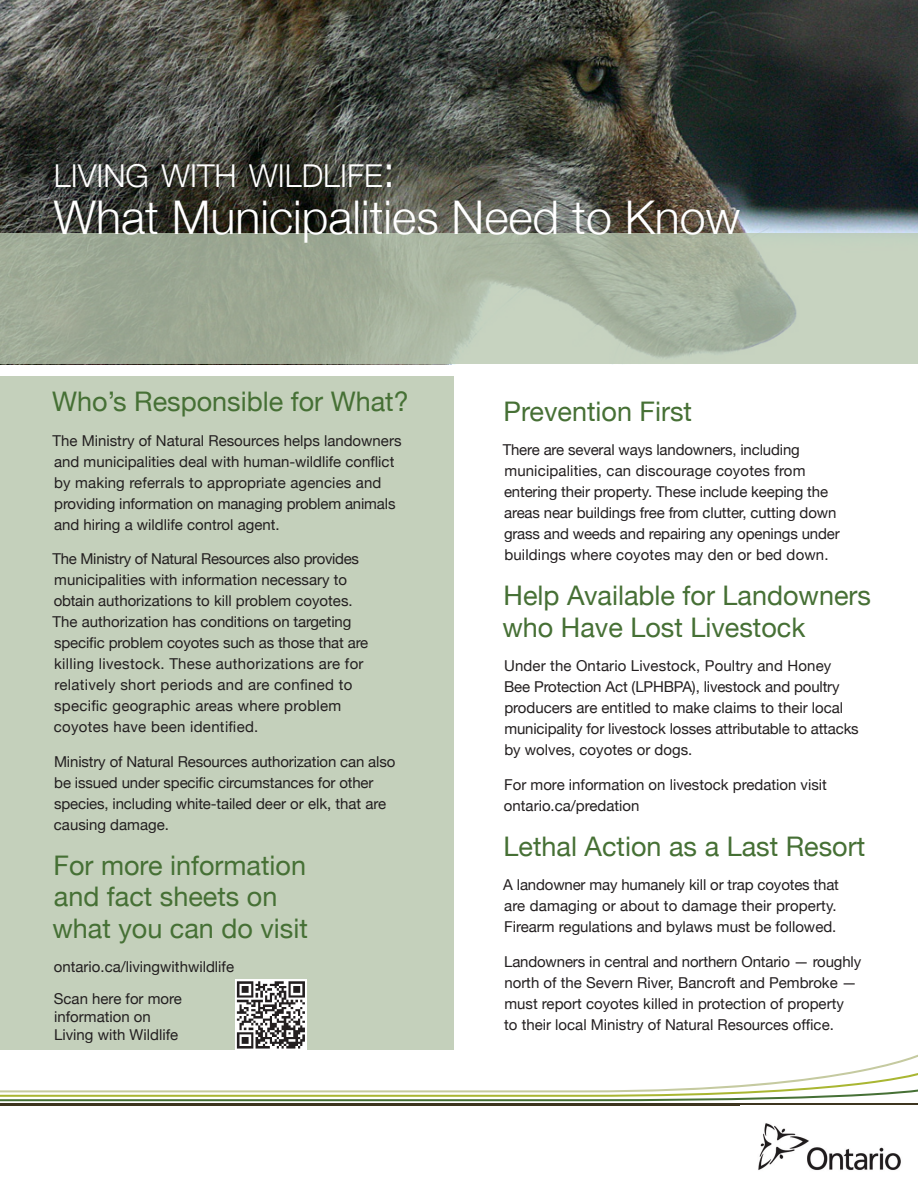
<style>
.page{position:relative;width:918px;height:1188px;background:#fff}
.page>*{position:absolute;margin:0;border:0;box-sizing:border-box;transform-origin:0 0}
.Heading{font:300 46.5px "Helvetica Neue";color:#fff}
.SecondHeading{font:300 31.5px "Helvetica Neue";color:#fff}
.SubHeading{font:27px/31.5px "Helvetica Neue";color:#467035}
.Body{font:15px/21px "Helvetica Neue";color:#231f20}
.SubHeading-2{font:15px/21px "Helvetica Neue";letter-spacing:-.01em;color:#231f20}
.s1{font-size:45px}
</style>
<div class="page">
<img style="left:0;top:0;width:918px;height:234px">
<svg style="left:0;top:234px;width:918px;height:130px;background:#aab6a3"></svg>
<div style="left:0;top:376px;width:453px;height:673px;background:#c4d0bb"></div>
<hr style="left:0;top:1104px;width:918px;height:2px;background:#3d351f">
<svg style="left:0;top:1049px;width:918px;height:52px"></svg>
<img style="left:740px;top:1105px;width:178px;height:65px">
<img style="left:235px;top:979px;width:71px;height:71px">
<p class="SecondHeading" style="left:54px;top:157px;width:343px">LIVING WITH WILDLIFE<span class="s1">:</span></p>
<p class="Heading" style="left:54px;top:189px;width:688px">What Municipalities Need to Know</p>
<p class="SubHeading" style="left:52px;top:386px;width:358px">Who’s Responsible for What?</p>
<p class="Body" style="left:53px;top:430px;width:350px">The Ministry of Natural Resources helps landowners and municipalities deal with human-wildlife conflict by making referrals to appropriate agencies and providing information on managing problem animals and hiring a wildlife control agent.</p>
<p class="Body" style="left:53px;top:548px;width:317px">The Ministry of Natural Resources also provides municipalities with information necessary to obtain authorizations to kill problem coyotes.<br>The authorization has conditions on targeting specific problem coyotes such as those that are killing livestock. These authorizations are for relatively short periods and are confined to specific geographic areas where problem coyotes have been identified.</p>
<p class="Body" style="left:54px;top:751px;width:343px">Ministry of Natural Resources authorization can also be issued under specific circumstances for other species, including white-tailed deer or elk, that are causing damage.</p>
<p class="SubHeading" style="left:52px;top:849px;width:257px">For more information and fact sheets on what you can do visit</p>
<p class="Body" style="left:54px;top:956px;width:182px">ontario.ca/livingwithwildlife</p>
<p class="Body" style="left:54px;top:989px;width:130px;line-height:18px">Scan here for more information on<br>Living with Wildlife</p>
<p class="SubHeading" style="left:504px;top:395px;width:190px">Prevention First</p>
<p class="SubHeading-2" style="left:503px;top:439px;width:339px">There are several ways landowners, including municipalities, can discourage coyotes from entering their property. These include keeping the areas near buildings free from clutter, cutting down grass and weeds and repairing any openings under buildings where coyotes may den or bed down.</p>
<p class="SubHeading" style="left:502px;top:580px;width:370px">Help Available for Landowners who Have Lost Livestock</p>
<p class="Body" style="left:504px;top:655px;width:356px">Under the Ontario Livestock, Poultry and Honey Bee Protection Act (LPHBPA), livestock and poultry producers are entitled to make claims to their local municipality for livestock losses attributable to attacks by wolves, coyotes or dogs.</p>
<p class="Body" style="left:504px;top:774px;width:325px">For more information on livestock predation visit ontario.ca/predation</p>
<p class="SubHeading" style="left:504px;top:830px;width:363px">Lethal Action as a Last Resort</p>
<p class="Body" style="left:503px;top:874px;width:337px">A landowner may humanely kill or trap coyotes that are damaging or about to damage their property.<br>Firearm regulations and bylaws must be followed.</p>
<p class="Body" style="left:504px;top:951px;width:359px">Landowners in central and northern Ontario — roughly north of the Severn River, Bancroft and Pembroke — must report coyotes killed in protection of property<br>to their local Ministry of Natural Resources office.</p>
</div>
